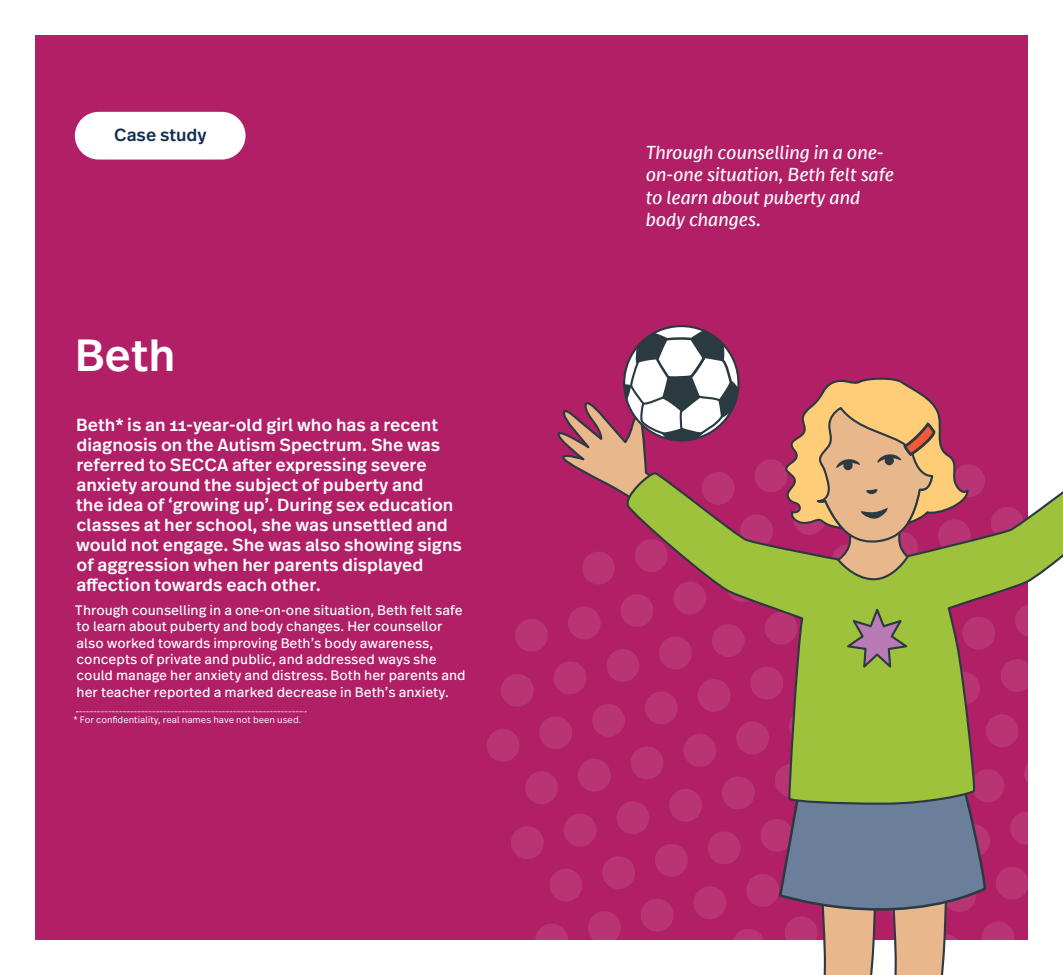
<style>
.page{position:relative;width:1063px;height:975px;background:#fff}
.page>*{position:absolute;margin:0;border:0;box-sizing:border-box;transform-origin:0 0}
.t1{font:500 45px "Real Text Pro";color:#fff}
.t2{font:italic 18.75px/22.5px "Real Text Pro";color:#fff}
.t3{font:500 17.5px/20px "Real Text Pro";color:#fff}
.t4{font:500 17.5px "Real Text Pro";color:#102d54}
.t5{font:13.75px/16.2px "Real Text Pro";color:#fff}
.t6{font:300 9.38px "Real Text Pro";color:#fff}
</style>
<div class="page">
<div style="left:35px;top:35px;width:993px;height:904px;background:#b11f67"></div>
<svg style="left:76px;top:711px;width:230px;height:1px"></svg>
<div style="left:75px;top:112px;width:171px;height:47px;background:#fff;border-radius:24px"></div>
<svg style="left:1028px;top:491px;width:35px;height:92px"></svg>
<svg style="left:485px;top:329px;width:543px;height:645px"></svg>
<p class="t4" style="left:114px;top:123px;width:94px">Case study</p>
<h1 class="t1" style="left:75px;top:323px;width:102px">Beth</h1>
<p class="t3" style="left:76px;top:415px;width:387px">Beth* is an 11-year-old girl who has a recent diagnosis on the Autism Spectrum. She was referred to SECCA after expressing severe anxiety around the subject of puberty and<br>the idea of ‘growing up’. During sex education classes at her school, she was unsettled and would not engage. She was also showing signs of aggression when her parents displayed affection towards each other.</p>
<p class="t5" style="left:75px;top:602px;width:392px">Through counselling in a one-on-one situation, Beth felt safe to learn about puberty and body changes. Her counsellor also worked towards improving Beth’s body awareness, concepts of private and public, and addressed ways she could manage her anxiety and distress. Both her parents and her teacher reported a marked decrease in Beth’s anxiety.</p>
<p class="t6" style="left:73px;top:713px;width:229px">* For confidentiality, real names have not been used.</p>
<p class="t2" style="left:646px;top:140px;width:250px">Through counselling in a one&shy;on-one situation, Beth felt safe to learn about puberty and body changes.</p>
</div>
